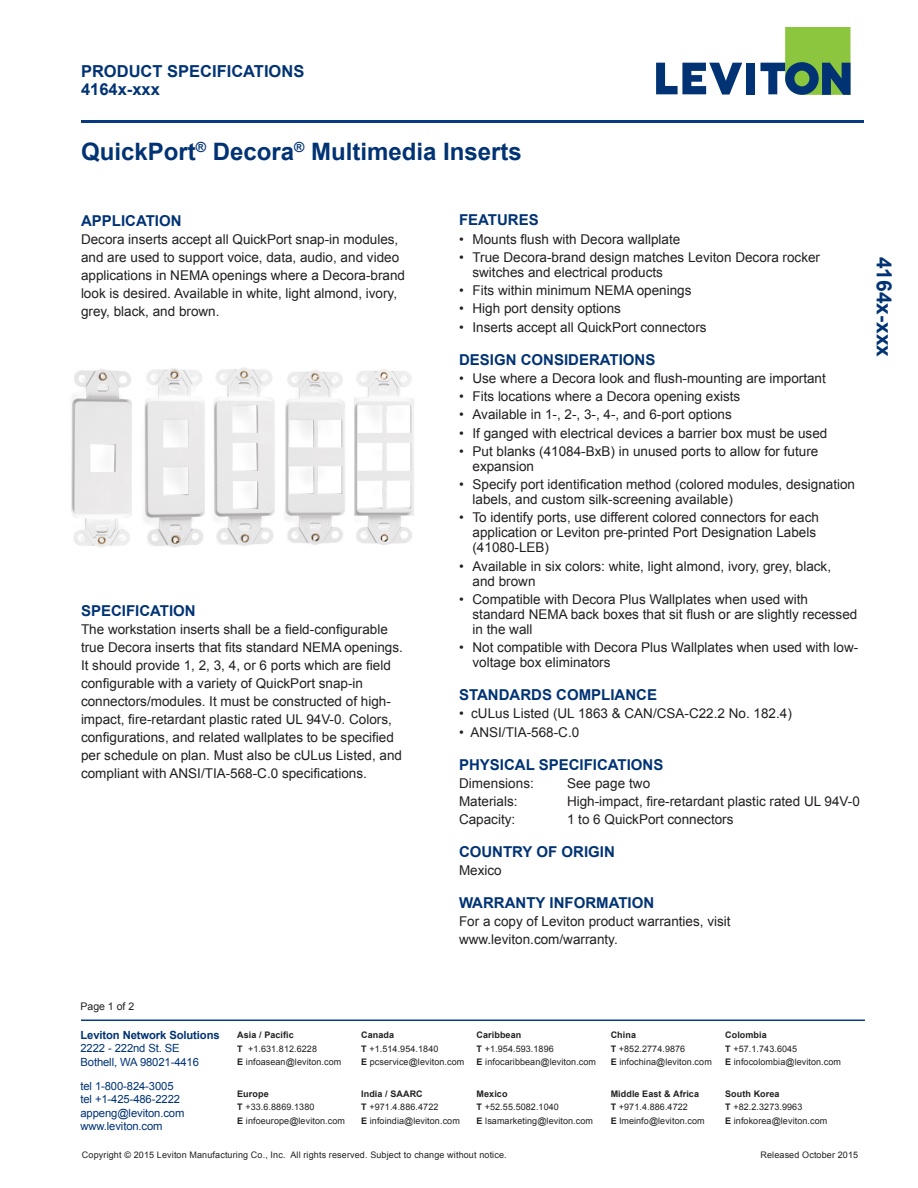
<style>
.page{position:relative;width:918px;height:1188px;background:#fff}
.page>*{position:absolute;margin:0;border:0;box-sizing:border-box;transform-origin:0 0}
.t1{font:700 24px "Arial";color:#013374}
.t2{font:700 21px "Arial";color:#013374}
.t3{font:700 16.5px "Arial";color:#013374}
.t4{font:700 15px "Arial";color:#013374}
.t5{font:13.5px/18px "Arial";color:#231f20}
.t6{font:11.25px/13.5px "Arial";letter-spacing:-.01em;color:#013374}
.t7{font:10.5px "Arial";color:#231f20}
.t8{font:9px/13.5px "Arial";letter-spacing:.01em;color:#231f20}
.t9{font:700 9px "Arial";letter-spacing:.01em;color:#231f20}
.s1{font-weight:700}
</style>
<div class="page">
<svg style="left:656px;top:63px;width:86px;height:32px"></svg>
<div style="left:746px;top:63px;width:9px;height:31px;background:#013374"></div>
<svg style="left:760px;top:27px;width:90px;height:68px"></svg>
<hr style="left:81px;top:120px;width:783px;height:3px;background:#083981">
<hr style="left:81px;top:1020px;width:784px;height:1px;background:#083981">
<img style="left:71px;top:369px;width:61px;height:178px">
<img style="left:144px;top:368px;width:61px;height:179px">
<img style="left:214px;top:367px;width:61px;height:179px">
<img style="left:354px;top:369px;width:60px;height:176px">
<img style="left:285px;top:370px;width:60px;height:175px">
<p class="t3" style="left:81px;top:60px;width:225px">PRODUCT SPECIFICATIONS</p>
<p class="t3" style="left:81px;top:78px;width:80px">4164x-xxx</p>
<p class="t1" style="left:81px;top:136px;width:442px">QuickPort<sup>®</sup> Decora<sup>®</sup> Multimedia Inserts</p>
<p class="t4" style="left:81px;top:210px;width:102px">APPLICATION</p>
<p class="t5" style="left:81px;top:230px;width:326px">Decora inserts accept all QuickPort snap-in modules, and are used to support voice, data, audio, and video applications in NEMA openings where a Decora-brand look is desired. Available in white, light almond, ivory, grey, black, and brown.</p>
<p class="t4" style="left:81px;top:601px;width:116px">SPECIFICATION</p>
<p class="t5" style="left:81px;top:620px;width:323px">The workstation inserts shall be a field-configurable true Decora inserts that fits standard NEMA openings.<br>It should provide 1, 2, 3, 4, or 6 ports which are field configurable with a variety of QuickPort snap-in connectors/modules. It must be constructed of high&shy;impact, fire-retardant plastic rated UL 94V-0. Colors, configurations, and related wallplates to be specified per schedule on plan. Must also be cULus Listed, and compliant with ANSI/TIA-568-C.0 specifications.</p>
<p class="t4" style="left:459px;top:210px;width:81px">FEATURES</p>
<p class="t5" style="left:459px;top:230px;width:223px">• Mounts flush with Decora wallplate</p>
<p class="t5" style="left:472px;top:250px;width:349px;line-height:15px;text-indent:-14px">• True Decora-brand design matches Leviton Decora rocker switches and electrical products</p>
<p class="t5" style="left:459px;top:282px;width:234px">• Fits within minimum NEMA openings</p>
<p class="t5" style="left:459px;top:300px;width:164px">• High port density options</p>
<p class="t5" style="left:459px;top:318px;width:249px">• Inserts accept all QuickPort connectors</p>
<p class="t4" style="left:459px;top:349px;width:198px">DESIGN CONSIDERATIONS</p>
<p class="t5" style="left:459px;top:369px;width:368px">• Use where a Decora look and flush-mounting are important</p>
<p class="t5" style="left:459px;top:388px;width:283px">• Fits locations where a Decora opening exists</p>
<p class="t5" style="left:459px;top:406px;width:274px">• Available in 1-, 2-, 3-, 4-, and 6-port options</p>
<p class="t5" style="left:459px;top:424px;width:370px">• If ganged with electrical devices a barrier box must be used</p>
<p class="t5" style="left:472px;top:444px;width:347px;line-height:15px;text-indent:-14px">• Put blanks (41084-BxB) in unused ports to allow for future expansion</p>
<p class="t5" style="left:472px;top:477px;width:384px;line-height:15px;text-indent:-14px">• Specify port identification method (colored modules, designation labels, and custom silk-screening available)</p>
<p class="t5" style="left:472px;top:510px;width:348px;line-height:15px;text-indent:-14px">• To identify ports, use different colored connectors for each application or Leviton pre-printed Port Designation Labels (41080-LEB)</p>
<p class="t5" style="left:472px;top:558px;width:360px;line-height:15px;text-indent:-14px">• Available in six colors: white, light almond, ivory, grey, black, and brown</p>
<p class="t5" style="left:472px;top:592px;width:386px;line-height:15px;text-indent:-14px">• Compatible with Decora Plus Wallplates when used with standard NEMA back boxes that sit flush or are slightly recessed in the wall</p>
<p class="t5" style="left:472px;top:640px;width:387px;line-height:15px;text-indent:-14px">• Not compatible with Decora Plus Wallplates when used with low&shy;voltage box eliminators</p>
<p class="t4" style="left:459px;top:685px;width:200px">STANDARDS COMPLIANCE</p>
<p class="t5" style="left:459px;top:705px;width:334px">• cULus Listed (UL 1863 &amp; CAN/CSA-C22.2 No. 182.4)</p>
<p class="t5" style="left:459px;top:723px;width:122px">• ANSI/TIA-568-C.0</p>
<p class="t4" style="left:459px;top:754px;width:206px">PHYSICAL SPECIFICATIONS</p>
<p class="t5" style="left:459px;top:774px;width:76px">Dimensions:</p>
<p class="t5" style="left:567px;top:774px;width:85px">See page two</p>
<p class="t5" style="left:459px;top:792px;width:60px">Materials:</p>
<p class="t5" style="left:567px;top:792px;width:294px">High-impact, fire-retardant plastic rated UL 94V-0</p>
<p class="t5" style="left:459px;top:811px;width:58px">Capacity:</p>
<p class="t5" style="left:567px;top:811px;width:168px">1 to 6 QuickPort connectors</p>
<p class="t4" style="left:459px;top:842px;width:157px">COUNTRY OF ORIGIN</p>
<p class="t5" style="left:459px;top:862px;width:44px">Mexico</p>
<p class="t4" style="left:459px;top:893px;width:197px">WARRANTY INFORMATION</p>
<p class="t5" style="left:459px;top:913px;width:273px">For a copy of Leviton product warranties, visit</p>
<p class="t5" style="left:459px;top:931px;width:160px">www.leviton.com/warranty.</p>
<p class="t2" style="left:898px;top:256px;width:102px;rotate:90deg">4164x-xxx</p>
<p class="t7" style="left:80px;top:1000px;width:55px">Page 1 of 2</p>
<p class="t6" style="left:80px;top:1028px;width:141px"><span class="s1">Leviton Network Solutions<br></span>2222 - 222nd St. SE<br>Bothell, WA 98021-4416</p>
<p class="t6" style="left:80px;top:1079px;width:95px">tel 1-800-824-3005</p>
<p class="t6" style="left:80px;top:1092px;width:101px">tel +1-425-486-2222</p>
<p class="t6" style="left:80px;top:1106px;width:105px">appeng@leviton.com</p>
<p class="t6" style="left:80px;top:1119px;width:84px">www.leviton.com</p>
<p class="t8" style="left:237px;top:1029px;width:106px"><span class="s1">Asia / Pacific<br>T</span> +1.631.812.6228<br><span class="s1">E</span> infoasean@leviton.com</p>
<p class="t8" style="left:361px;top:1029px;width:105px"><span class="s1">Canada<br>T</span> +1.514.954.1840<br><span class="s1">E</span> pcservice@leviton.com</p>
<p class="t8" style="left:477px;top:1029px;width:121px"><span class="s1">Caribbean<br>T</span> +1.954.593.1896<br><span class="s1">E</span> infocaribbean@leviton.com</p>
<p class="t9" style="left:611px;top:1029px;width:27px">China</p>
<p class="t9" style="left:725px;top:1029px;width:43px">Colombia</p>
<p class="t8" style="left:725px;top:1042px;width:117px"><span class="s1">T</span> +57.1.743.6045<br><span class="s1">E</span> infocolombia@leviton.com</p>
<p class="t8" style="left:611px;top:1042px;width:103px"><span class="s1">T</span> +852.2774.9876<br><span class="s1">E</span> infochina@leviton.com</p>
<p class="t8" style="left:477px;top:1087px;width:118px"><span class="s1">Mexico<br>T</span> +52.55.5082.1040<br><span class="s1">E</span> lsamarketing@leviton.com</p>
<p class="t8" style="left:611px;top:1087px;width:95px"><span class="s1">Middle East &amp; Africa<br>T</span> +971.4.886.4722<br><span class="s1">E</span> lmeinfo@leviton.com</p>
<p class="t8" style="left:725px;top:1087px;width:104px"><span class="s1">South Korea<br>T</span> +82.2.3273.9963<br><span class="s1">E</span> infokorea@leviton.com</p>
<p class="t8" style="left:82px;top:1149px;width:426px">Copyright © 2015 Leviton Manufacturing Co., Inc. All rights reserved. Subject to change without notice.</p>
<p class="t8" style="left:760px;top:1149px;width:99px">Released October 2015</p>
<p class="t8" style="left:237px;top:1087px;width:109px"><span class="s1">Europe<br>T</span> +33.6.8869.1380<br><span class="s1">E</span> infoeurope@leviton.com</p>
<p class="t9" style="left:361px;top:1088px;width:63px">India / SAARC</p>
<p class="t8" style="left:361px;top:1100px;width:100px"><span class="s1">T</span> +971.4.886.4722<br><span class="s1">E</span> infoindia@leviton.com</p>
</div>
